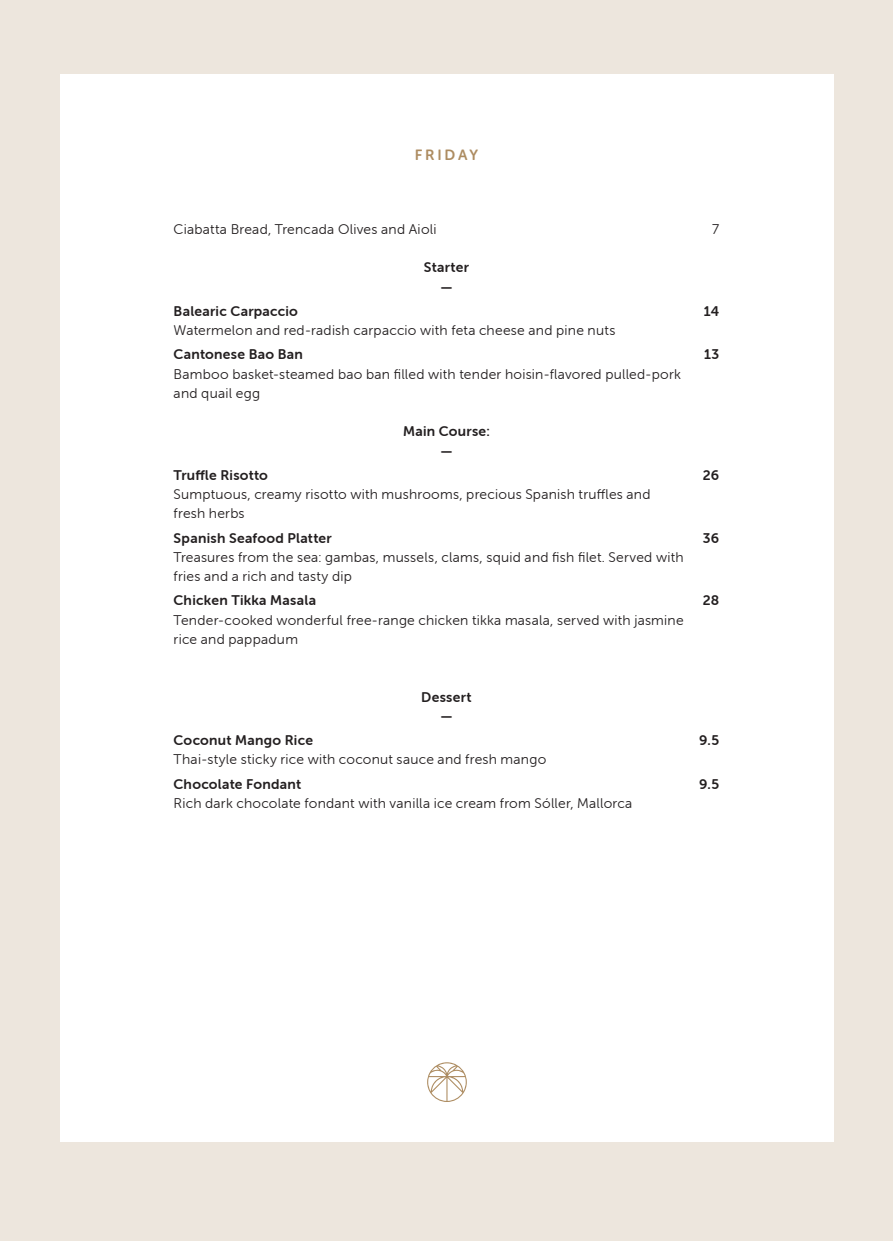
<style>
.page{position:relative;width:893px;height:1241px;background:#fff}
.page>*{position:absolute;margin:0;border:0;box-sizing:border-box;transform-origin:0 0}
.t1{font:14.88px "Museo Sans Rounded 700";letter-spacing:.185em;color:#ad8c61}
.t2{font:14px/19.2px "Museo Sans Rounded 300";letter-spacing:.02em;color:#231f20}
.t3{font:14px/19.2px "Museo Sans Rounded 700";letter-spacing:.02em;color:#231f20;text-align:center}
</style>
<div class="page">
<div style="left:0;top:0;width:893px;height:1240px;background:#ede6dd"></div>
<div style="left:60px;top:74px;width:773px;height:1067px;background:#fff"></div>
<svg style="left:427px;top:1062px;width:40px;height:39px"></svg>
<p class="t1" style="left:415px;top:147px;width:65px">FRIDAY</p>
<p class="t2" style="left:174px;top:219px;width:264px">Ciabatta Bread, Trencada Olives and Aioli</p>
<p class="t2" style="left:712px;top:219px;width:9px">7</p>
<p class="t3" style="left:424px;top:258px;width:47px">Starter —</p>
<p class="t3" style="left:174px;top:301px;width:126px">Balearic Carpaccio</p>
<p class="t3" style="left:704px;top:301px;width:17px">14</p>
<p class="t2" style="left:174px;top:321px;width:443px">Watermelon and red-radish carpaccio with feta cheese and pine nuts</p>
<p class="t3" style="left:174px;top:345px;width:131px">Cantonese Bao Ban</p>
<p class="t3" style="left:704px;top:345px;width:17px">13</p>
<p class="t2" style="left:174px;top:364px;width:509px">Bamboo basket-steamed bao ban filled with tender hoisin-flavored pulled-pork and quail egg</p>
<p class="t3" style="left:403px;top:422px;width:88px">Main Course: —</p>
<p class="t3" style="left:174px;top:465px;width:96px">Truffle Risotto</p>
<p class="t3" style="left:703px;top:465px;width:18px">26</p>
<p class="t2" style="left:174px;top:485px;width:478px">Sumptuous, creamy risotto with mushrooms, precious Spanish truffles and fresh herbs</p>
<p class="t3" style="left:174px;top:528px;width:160px">Spanish Seafood Platter</p>
<p class="t3" style="left:703px;top:528px;width:18px">36</p>
<p class="t2" style="left:174px;top:547px;width:511px">Treasures from the sea: gambas, mussels, clams, squid and fish filet. Served with fries and a rich and tasty dip</p>
<p class="t3" style="left:174px;top:591px;width:144px">Chicken Tikka Masala</p>
<p class="t3" style="left:703px;top:591px;width:18px">28</p>
<p class="t2" style="left:174px;top:610px;width:512px">Tender-cooked wonderful free-range chicken tikka masala, served with jasmine rice and pappadum</p>
<p class="t3" style="left:421px;top:687px;width:52px">Dessert —</p>
<p class="t3" style="left:174px;top:730px;width:141px">Coconut Mango Rice</p>
<p class="t3" style="left:699px;top:730px;width:22px">9.5</p>
<p class="t2" style="left:174px;top:750px;width:374px">Thai-style sticky rice with coconut sauce and fresh mango</p>
<p class="t3" style="left:174px;top:774px;width:129px">Chocolate Fondant</p>
<p class="t3" style="left:699px;top:774px;width:22px">9.5</p>
<p class="t2" style="left:174px;top:793px;width:460px">Rich dark chocolate fondant with vanilla ice cream from Sóller, Mallorca</p>
</div>
